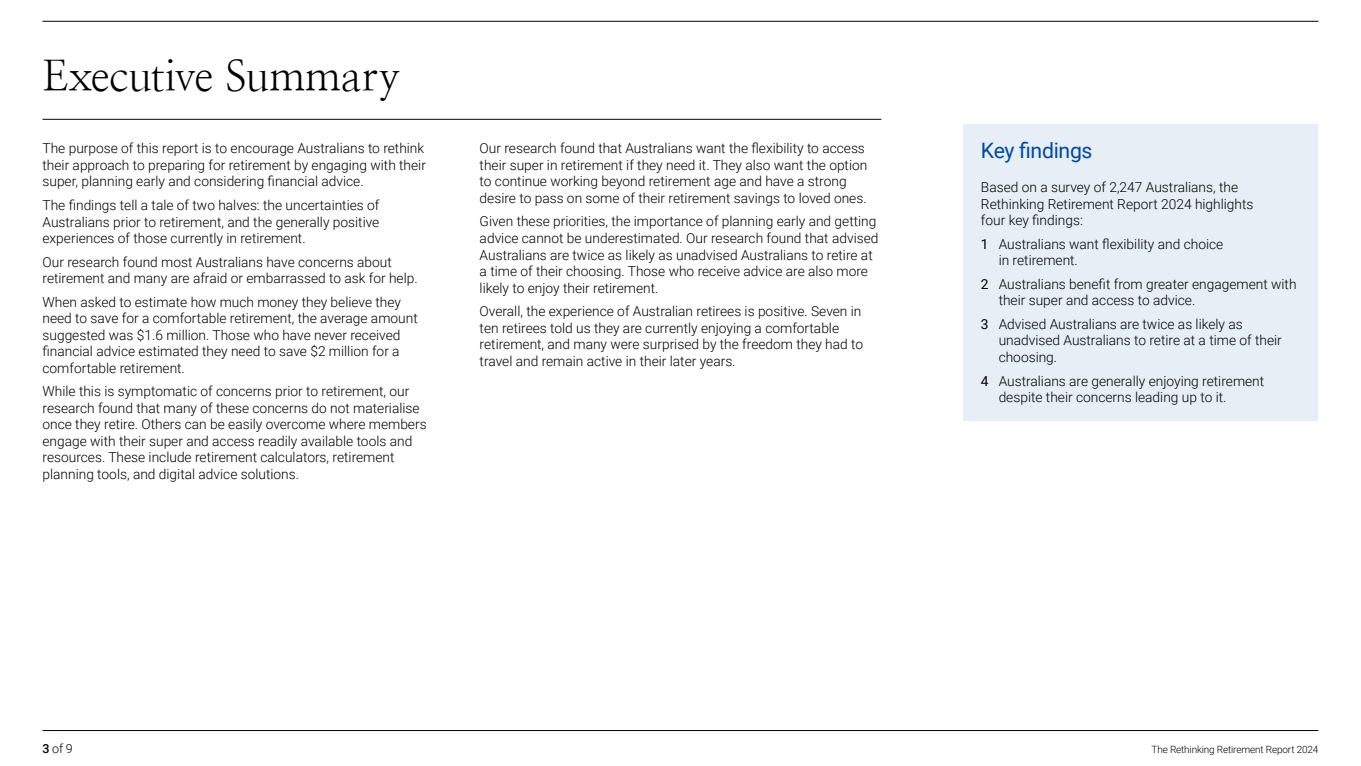
<style>
.page{position:relative;width:1361px;height:766px;background:#fff}
.page>*{position:absolute;margin:0;border:0;box-sizing:border-box;transform-origin:0 0}
.t1{font:42.5px "Nanum Myeongjo";letter-spacing:-.015em;color:#000}
.t2{font:21.25px "Roboto";letter-spacing:-.015em;color:#00499e}
.t3{font:300 13.75px/16.5px "Roboto";color:#000}
.t4{font:300 12.5px "Roboto";color:#000}
.t5{font:300 10px "Roboto";letter-spacing:-.015em;color:#000}
.s1{font-weight:400}
.s2{font-weight:500}
</style>
<div class="page">
<hr style="left:43px;top:21px;width:1275px;height:1px;background:#000">
<hr style="left:43px;top:730px;width:1275px;height:1px;background:#000">
<hr style="left:43px;top:119px;width:838px;height:1px;background:#000">
<div style="left:963px;top:124px;width:354px;height:295px;background:#e7eef6"></div>
<h1 class="t1" style="left:43px;top:50px;width:359px">Executive Summary</h1>
<p class="t3" style="left:43px;top:140px;width:385px">The purpose of this report is to encourage Australians to rethink their approach to preparing for retirement by engaging with their super, planning early and considering financial advice.</p>
<p class="t3" style="left:43px;top:196px;width:338px;text-align:justify">The findings tell a tale of two halves: the uncertainties of Australians prior to retirement, and the generally positive experiences of those currently in retirement.</p>
<p class="t3" style="left:43px;top:253px;width:377px">Our research found most Australians have concerns about retirement and many are afraid or embarrassed to ask for help.</p>
<p class="t3" style="left:43px;top:293px;width:377px">When asked to estimate how much money they believe they need to save for a comfortable retirement, the average amount suggested was $1.6 million. Those who have never received financial advice estimated they need to save $2 million for a comfortable retirement.</p>
<p class="t3" style="left:43px;top:382px;width:386px">While this is symptomatic of concerns prior to retirement, our research found that many of these concerns do not materialise once they retire. Others can be easily overcome where members engage with their super and access readily available tools and resources. These include retirement calculators, retirement planning tools, and digital advice solutions.</p>
<p class="t3" style="left:480px;top:140px;width:389px">Our research found that Australians want the flexibility to access their super in retirement if they need it. They also want the option to continue working beyond retirement age and have a strong desire to pass on some of their retirement savings to loved ones.</p>
<p class="t3" style="left:480px;top:213px;width:400px">Given these priorities, the importance of planning early and getting advice cannot be underestimated. Our research found that advised Australians are twice as likely as unadvised Australians to retire at a time of their choosing. Those who receive advice are also more likely to enjoy their retirement.</p>
<p class="t3" style="left:480px;top:302px;width:385px">Overall, the experience of Australian retirees is positive. Seven in ten retirees told us they are currently enjoying a comfortable retirement, and many were surprised by the freedom they had to travel and remain active in their later years.</p>
<h2 class="t2" style="left:981px;top:135px;width:113px">Key findings</h2>
<p class="t3" style="left:981px;top:178px;width:274px">Based on a survey of 2,247 Australians, the<br>Rethinking Retirement Report 2024 highlights four key findings:</p>
<p class="t3" style="left:998px;top:235px;width:226px;text-indent:-18px"><span class="s1">1</span> Australians want flexibility and choice in retirement.</p>
<p class="t3" style="left:998px;top:275px;width:299px;text-indent:-18px"><span class="s1">2</span> Australians benefit from greater engagement with their super and access to advice.</p>
<p class="t3" style="left:998px;top:315px;width:285px;text-indent:-18px"><span class="s1">3</span> Advised Australians are twice as likely as unadvised Australians to retire at a time of their choosing.</p>
<p class="t3" style="left:998px;top:372px;width:267px;text-indent:-18px"><span class="s1">4</span> Australians are generally enjoying retirement despite their concerns leading up to it.</p>
<p class="t4" style="left:43px;top:739px;width:32px"><span class="s2">3</span> of 9</p>
<p class="t5" style="left:1151px;top:742px;width:168px">The Rethinking Retirement Report 2024</p>
</div>
